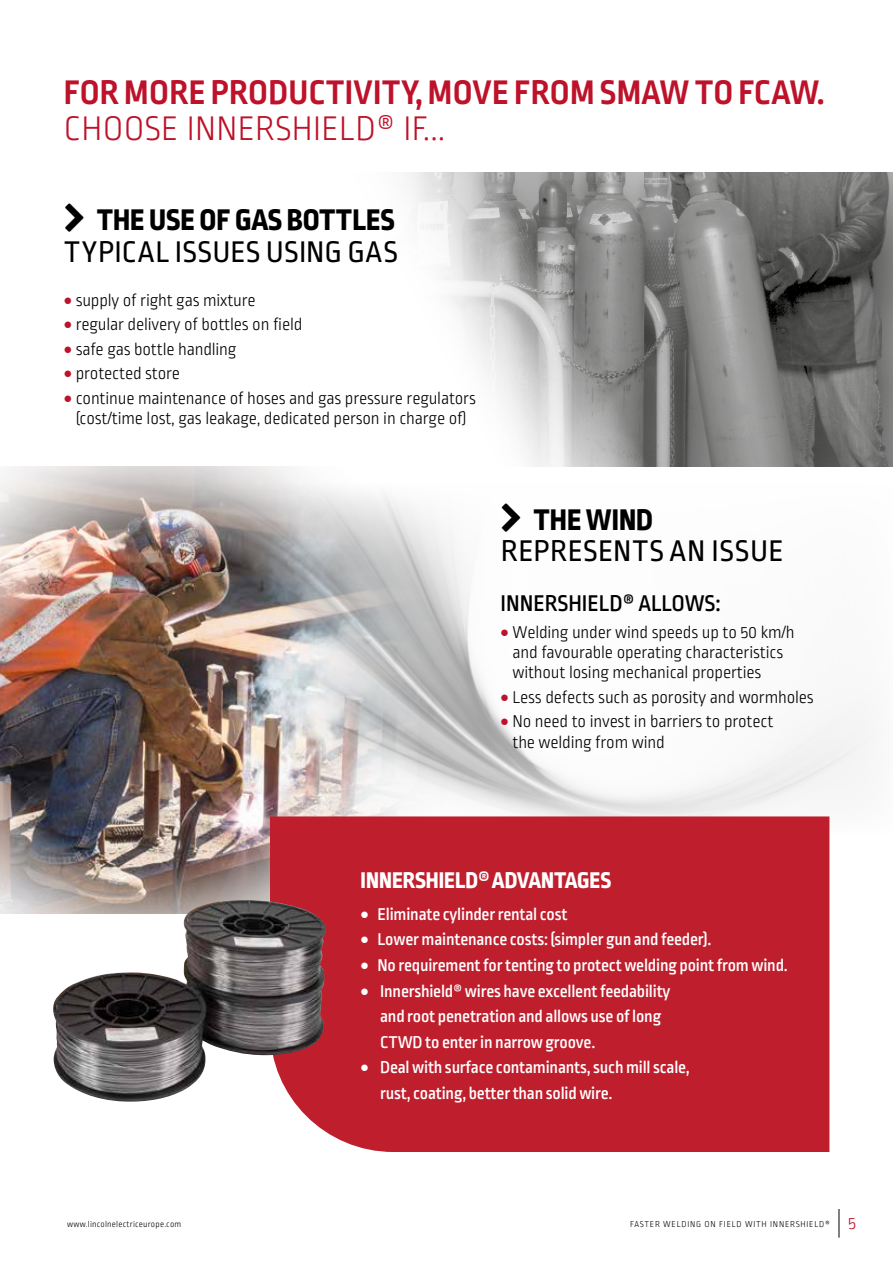
<style>
.page{position:relative;width:893px;height:1263px;background:#fff}
.page>*{position:absolute;margin:0;border:0;box-sizing:border-box;transform-origin:0 0}
.t1{font:700 36px "Ropa Sans Pro";letter-spacing:.01em;color:#bd122a}
.t2{font:300 36px "Ropa Sans Pro";letter-spacing:.01em;color:#bd122a}
.t3{font:31.5px "Ropa Sans Pro";letter-spacing:.015em;color:#000}
.t4{font:800 31.5px "Ropa Sans Pro";color:#000}
.t5{font:800 24px "Ropa Sans Pro";color:#fff}
.t6{font:500 24px "Ropa Sans Pro";color:#000}
.t7{font:300 18px/20.2px "Ropa Sans Pro";letter-spacing:-.01em;color:#000}
.t8{font:500 18px/25.5px "Ropa Sans Pro";letter-spacing:-.01em;color:#fff}
.t9{font:300 9px "Ropa Sans Pro";letter-spacing:.075em;color:#000}
.t10{font:300 9px "Ropa Sans Pro";letter-spacing:.025em;color:#000}
.s1{color:#bd122a}
.s2{font-size:18px;color:#bd122a}
</style>
<div class="page">
<img style="left:406px;top:172px;width:487px;height:294px">
<img style="left:0;top:466px;width:591px;height:447px">
<div style="left:270px;top:816px;width:559px;height:336px;background:#bf1e2d"></div>
<img style="left:53px;top:900px;width:273px;height:202px">
<svg style="left:839px;top:1209px;width:1px;height:28px"></svg>
<svg style="left:502px;top:503px;width:18px;height:28px"></svg>
<h1 class="t1" style="left:64px;top:72px;width:762px">FOR MORE PRODUCTIVITY, MOVE FROM SMAW TO FCAW.</h1>
<h1 class="t2" style="left:64px;top:110px;width:383px">CHOOSE INNERSHIELD® IF...</h1>
<h2 class="t4" style="left:97px;top:202px;width:299px">THE USE OF GAS BOTTLES</h2>
<h2 class="t3" style="left:64px;top:234px;width:335px">TYPICAL ISSUES USING GAS</h2>
<p class="t7" style="left:64px;top:291px;width:193px"><span class="s1">•</span> supply of right gas mixture</p>
<p class="t7" style="left:64px;top:316px;width:240px"><span class="s1">•</span> regular delivery of bottles on field</p>
<p class="t7" style="left:64px;top:340px;width:174px"><span class="s1">•</span> safe gas bottle handling</p>
<p class="t7" style="left:64px;top:365px;width:118px"><span class="s1">•</span> protected store</p>
<p class="t7" style="left:64px;top:389px;width:414px;text-align:center"><span class="s1">•</span> continue maintenance of hoses and gas pressure regulators (cost/time lost, gas leakage, dedicated person in charge of)</p>
<h2 class="t4" style="left:534px;top:501px;width:121px">THE WIND</h2>
<h2 class="t3" style="left:501px;top:534px;width:284px">REPRESENTS AN ISSUE</h2>
<h3 class="t6" style="left:501px;top:590px;width:221px">INNERSHIELD® ALLOWS:</h3>
<p class="t7" style="left:512px;top:623px;width:284px;text-indent:-12px"><span class="s1">•</span> Welding under wind speeds up to 50 km/h and favourable operating characteristics without losing mechanical properties</p>
<p class="t7" style="left:500px;top:688px;width:315px"><span class="s1">•</span> Less defects such as porosity and wormholes</p>
<p class="t7" style="left:512px;top:712px;width:262px;text-indent:-12px"><span class="s1">•</span> No need to invest in barriers to protect the welding from wind</p>
<h3 class="t5" style="left:361px;top:866px;width:252px">INNERSHIELD® ADVANTAGES</h3>
<p class="t8" style="left:361px;top:902px;width:208px">• Eliminate cylinder rental cost</p>
<p class="t8" style="left:361px;top:928px;width:353px">• Lower maintenance costs: (simpler gun and feeder).</p>
<p class="t8" style="left:361px;top:953px;width:429px">• No requirement for tenting to protect welding point from wind.</p>
<p class="t8" style="left:380px;top:979px;width:292px;text-indent:-20px">• Innershield® wires have excellent feedability and root penetration and allows use of long<br>CTWD to enter in narrow groove.</p>
<p class="t8" style="left:380px;top:1055px;width:311px;text-indent:-20px">• Deal with surface contaminants, such mill scale, rust, coating, better than solid wire.</p>
<p class="t10" style="left:67px;top:1220px;width:116px">www.lincolnelectriceurope.com</p>
<p class="t9" style="left:630px;top:1220px;width:228px">FASTER WELDING ON FIELD WITH INNERSHIELD® <span class="s2">5</span></p>
</div>
